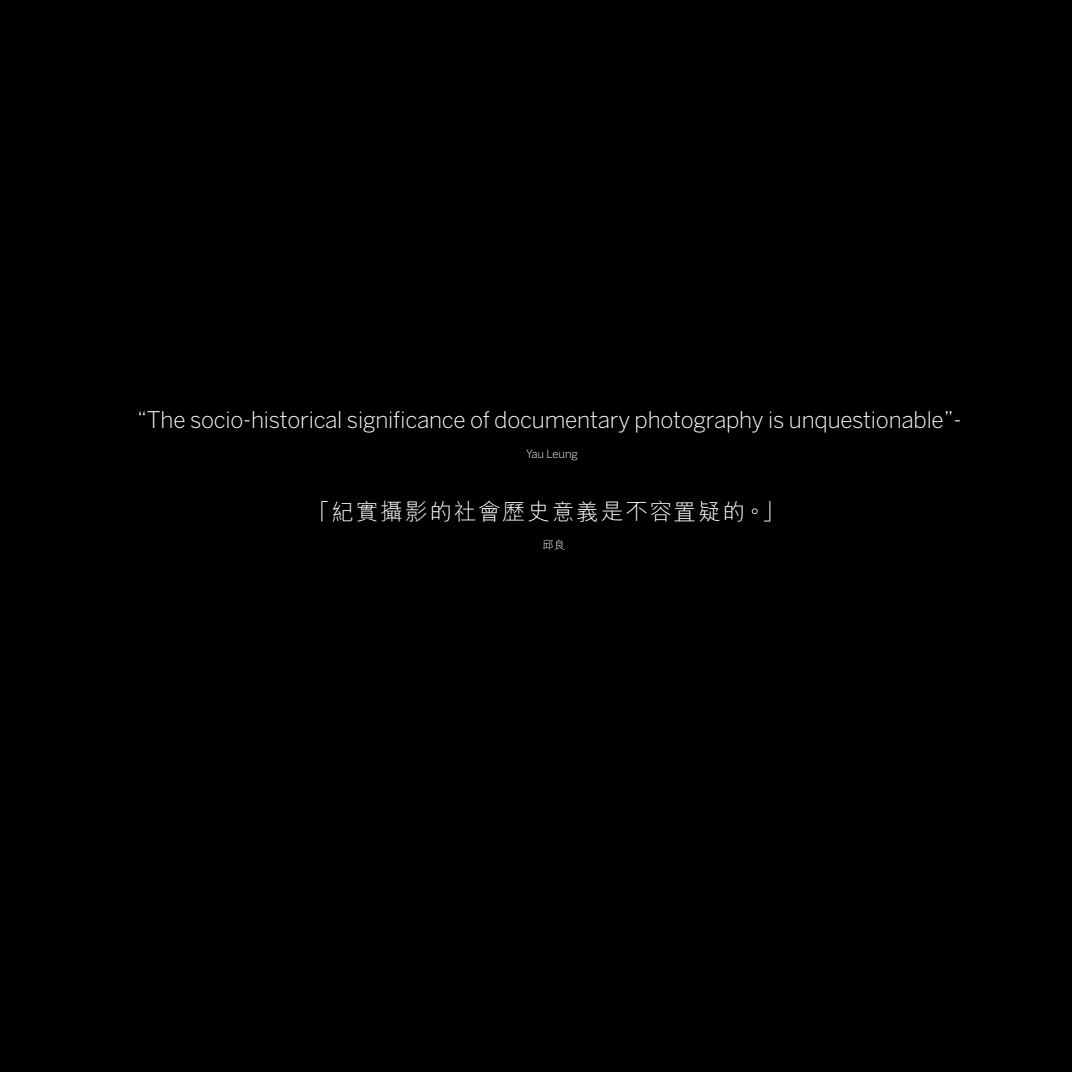
<style>
.page{position:relative;width:1072px;height:1072px;background:#fff}
.page>*{position:absolute;margin:0;border:0;box-sizing:border-box;transform-origin:0 0}
.t1{font:300 22.75px "Benton Sans";letter-spacing:-.01em;color:#fff}
.t2{font:300 22.75px "M Hei HK";letter-spacing:.075em;color:#fff}
.t3{font:300 11.38px "Benton Sans";color:#fff}
.t4{font:300 11.38px "M Hei HK";color:#fff}
</style>
<div class="page">
<div style="left:0;top:0;width:1071px;height:1071px;background:#000"></div>
<p class="t1" style="left:137px;top:406px;width:825px">“The socio-historical significance of documentary photography is unquestionable”-</p>
<p class="t3" style="left:526px;top:447px;width:53px">Yau Leung</p>
<p class="t2" style="left:307px;top:499px;width:478px">「紀實攝影的社會歷史意義是不容置疑的。」</p>
<p class="t4" style="left:542px;top:539px;width:25px">邱良</p>
</div>
